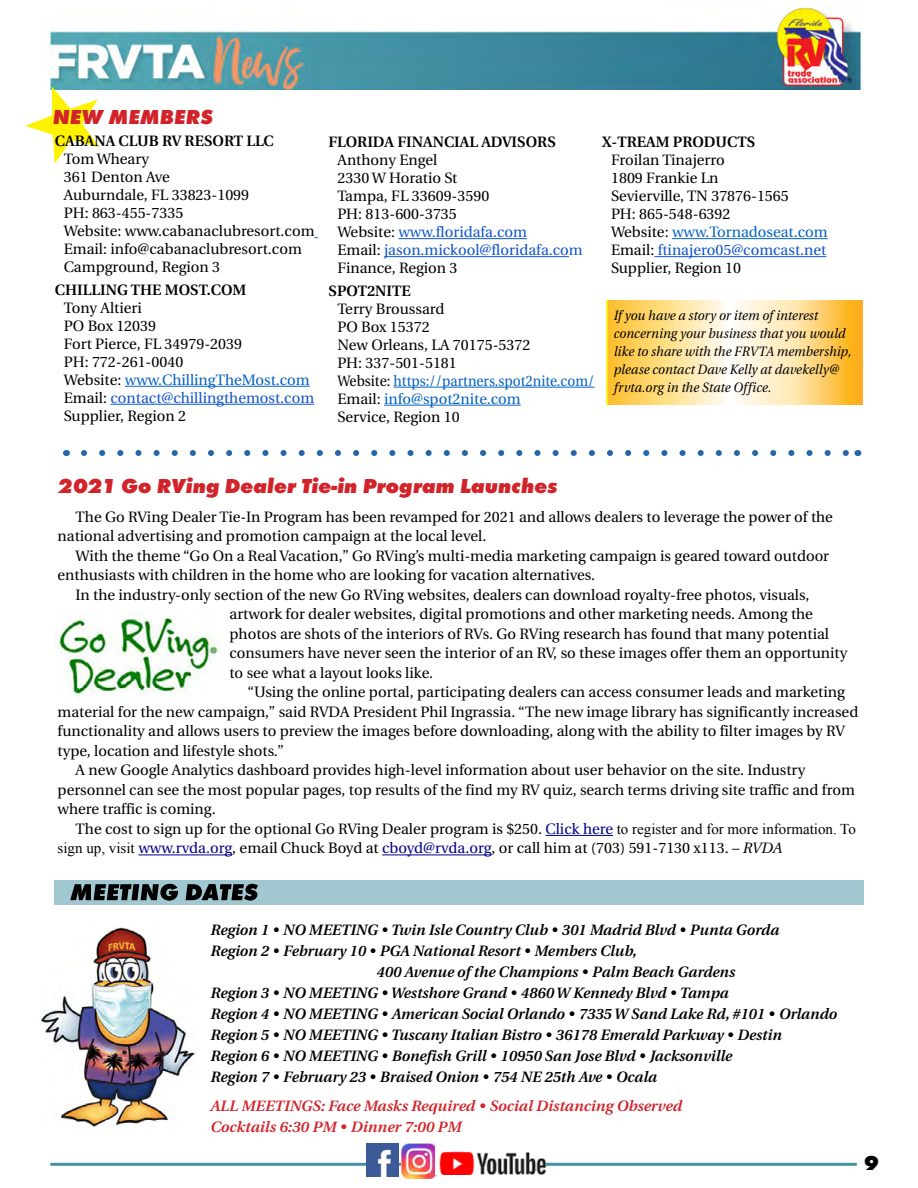
<style>
.page{position:relative;width:918px;height:1188px;background:#fff}
.page>*{position:absolute;margin:0;border:0;box-sizing:border-box;transform-origin:0 0}
.t1{font:italic 800 21px "Futura T";color:#d2232a}
.t2{font:800 21px "Futura T";color:#000}
.t3{font:15px/18px "Utopia";color:#000}
.t4{font:italic 600 15px "Utopia";color:#000}
.t5{font:600 15px "Utopia";color:#000}
.t6{font:italic 600 15px/21px "Utopia";color:#d2232a}
.t7{font:italic 13.5px/18px "Utopia";letter-spacing:.005em;color:#000;scale:.94 1}
.s1{color:#0563c1}
.s2{color:#15c}
.s3{color:#00008b}
.s4{font-family:"Times New Roman"}
.s5{font-style:italic}
</style>
<div class="page">
<hr style="left:50px;top:1163px;width:807px;height:3px;background:#4491a1">
<img style="left:49px;top:8px;width:814px;height:82px">
<svg style="left:25px;top:86px;width:74px;height:78px"></svg>
<img style="left:366px;top:1144px;width:33px;height:32px">
<hr style="left:125px;top:386px;width:185px;height:1px;background:#0563c1">
<hr style="left:111px;top:404px;width:203px;height:1px;background:#15c">
<svg style="left:84px;top:450px;width:764px;height:6px"></svg>
<hr style="left:398px;top:238px;width:129px;height:1px;background:#15c">
<hr style="left:384px;top:256px;width:185px;height:1px;background:#15c">
<hr style="left:394px;top:387px;width:201px;height:1px;background:#0563c1">
<hr style="left:384px;top:405px;width:137px;height:1px;background:#0563c1">
<hr style="left:672px;top:238px;width:156px;height:1px;background:#0563c1">
<hr style="left:654px;top:256px;width:172px;height:1px;background:#15c">
<svg style="left:607px;top:301px;width:255px;height:104px;background:#fede93"></svg>
<hr style="left:546px;top:835px;width:67px;height:1px;background:#00008b">
<hr style="left:138px;top:855px;width:94px;height:1px;background:#00008b">
<hr style="left:382px;top:855px;width:110px;height:1px;background:#00008b">
<div style="left:54px;top:880px;width:810px;height:24px;background:#a1c8d0"></div>
<svg style="left:70px;top:884px;width:188px;height:17px"></svg>
<img style="left:41px;top:927px;width:154px;height:201px">
<img style="left:402px;top:1143px;width:35px;height:35px">
<img style="left:436px;top:1147px;width:109px;height:27px">
<img style="left:56px;top:613px;width:163px;height:84px">
<h1 class="t1" style="left:52px;top:105px;width:162px">NEW MEMBERS</h1>
<p class="t5" style="left:55px;top:133px;width:220px">CABANA CLUB RV RESORT LLC</p>
<p class="t3" style="left:64px;top:150px;width:252px">Tom Wheary<br>361 Denton Ave<br>Auburndale, FL 33823-1099<br>PH: 863-455-7335<br>Website: www.cabanaclubresort.com<br>Email: info@cabanaclubresort.com<br>Campground, Region 3</p>
<p class="t5" style="left:55px;top:281px;width:193px">CHILLING THE MOST.COM</p>
<p class="t3" style="left:64px;top:299px;width:252px">Tony Altieri<br>PO Box 12039<br>Fort Pierce, FL 34979-2039<br>PH: 772-261-0040<br>Website: <span class="s1">www.ChillingTheMost.com<br></span>Email: <span class="s2">contact@chillingthemost.com<br></span>Supplier, Region 2</p>
<p class="t5" style="left:328px;top:134px;width:229px">FLORIDA FINANCIAL ADVISORS</p>
<p class="t3" style="left:338px;top:151px;width:247px">Anthony Engel<br>2330 W Horatio St<br>Tampa, FL 33609-3590<br>PH: 813-600-3735<br>Website: <span class="s2">www.floridafa.com<br></span>Email: <span class="s2">jason.mickool@floridafa.com<br></span>Finance, Region 3</p>
<p class="t5" style="left:328px;top:282px;width:84px">SPOT2NITE</p>
<p class="t3" style="left:338px;top:300px;width:259px">Terry Broussard<br>PO Box 15372<br>New Orleans, LA 70175-5372<br>PH: 337-501-5181<br>Website: <span class="s1">https://partners.spot2nite.com/<br></span>Email: <span class="s1">info@spot2nite.com<br></span>Service, Region 10</p>
<p class="t5" style="left:602px;top:134px;width:155px">X-TREAM PRODUCTS</p>
<p class="t3" style="left:611px;top:151px;width:218px">Froilan Tinajerro<br>1809 Frankie Ln<br>Sevierville, TN 37876-1565<br>PH: 865-548-6392<br>Website: <span class="s1">www.Tornadoseat.com<br></span>Email: <span class="s2">ftinajero05@comcast.net<br></span>Supplier, Region 10</p>
<p class="t7" style="left:614px;top:306px;width:254px">If you have a story or item of interest concerning your business that you would like to share with the FRVTA membership, please contact Dave Kelly at davekelly@ frvta.org in the State Office.</p>
<h1 class="t1" style="left:58px;top:474px;width:501px">2021 Go RVing Dealer Tie-in Program Launches</h1>
<p class="t3" style="left:58px;top:507px;width:777px;line-height:19.5px;text-indent:18px">The Go RVing Dealer Tie-In Program has been revamped for 2021 and allows dealers to leverage the power of the national advertising and promotion campaign at the local level.</p>
<p class="t3" style="left:58px;top:546px;width:773px;line-height:19.5px;text-indent:18px">With the theme “Go On a Real Vacation,” Go RVing’s multi-media marketing campaign is geared toward outdoor enthusiasts with children in the home who are looking for vacation alternatives.</p>
<p class="t3" style="left:230px;top:585px;width:619px;line-height:19.5px;text-indent:-154px">In the industry-only section of the new Go RVing websites, dealers can download royalty-free photos, visuals, artwork for dealer websites, digital promotions and other marketing needs. Among the photos are shots of the interiors of RVs. Go RVing research has found that many potential consumers have never seen the interior of an RV, so these images offer them an opportunity to see what a layout looks like.</p>
<p class="t3" style="left:248px;top:684px;width:599px">“Using the online portal, participating dealers can access consumer leads and marketing</p>
<p class="t3" style="left:58px;top:703px;width:802px">material for the new campaign,” said RVDA President Phil Ingrassia. “The new image library has significantly increased</p>
<p class="t3" style="left:58px;top:723px;width:789px">functionality and allows users to preview the images before downloading, along with the ability to filter images by RV</p>
<p class="t3" style="left:58px;top:742px;width:228px">type, location and lifestyle shots.”</p>
<p class="t3" style="left:76px;top:762px;width:731px">A new Google Analytics dashboard provides high-level information about user behavior on the site. Industry</p>
<p class="t3" style="left:58px;top:781px;width:799px">personnel can see the most popular pages, top results of the find my RV quiz, search terms driving site traffic and from</p>
<p class="t3" style="left:58px;top:801px;width:160px">where traffic is coming.</p>
<p class="t3" style="left:76px;top:820px;width:782px">The cost to sign up for the optional Go RVing Dealer program is $250. <span class="s3">Click here</span> <span class="s4">to register and for more information. To</span></p>
<p class="t3" style="left:58px;top:840px;width:726px"><span class="s4">sign up, visit</span> <span class="s3">www.rvda.org</span>, email Chuck Boyd at <span class="s3">cboyd@rvda.org</span>, or call him at (703) 591-7130 x113. – <span class="s5">RVDA</span></p>
<p class="t4" style="left:211px;top:921px;width:570px">Region 1 • NO MEETING • Twin Isle Country Club • 301 Madrid Blvd • Punta Gorda</p>
<p class="t4" style="left:211px;top:942px;width:428px">Region 2 • February 10 • PGA National Resort • Members Club,</p>
<p class="t4" style="left:377px;top:963px;width:360px">400 Avenue of the Champions • Palm Beach Gardens</p>
<p class="t4" style="left:211px;top:984px;width:520px">Region 3 • NO MEETING • Westshore Grand • 4860 W Kennedy Blvd • Tampa</p>
<p class="t4" style="left:211px;top:1005px;width:628px">Region 4 • NO MEETING • American Social Orlando • 7335 W Sand Lake Rd, #101 • Orlando</p>
<p class="t4" style="left:211px;top:1026px;width:573px">Region 5 • NO MEETING • Tuscany Italian Bistro • 36178 Emerald Parkway • Destin</p>
<p class="t4" style="left:211px;top:1047px;width:523px">Region 6 • NO MEETING • Bonefish Grill • 10950 San Jose Blvd • Jacksonville</p>
<p class="t4" style="left:211px;top:1068px;width:448px">Region 7 • February 23 • Braised Onion • 754 NE 25th Ave • Ocala</p>
<p class="t6" style="left:211px;top:1096px;width:473px">ALL MEETINGS: Face Masks Required • Social Distancing Observed<br>Cocktails 6:30 PM • Dinner 7:00 PM</p>
<h1 class="t2" style="left:864px;top:1151px;width:16px">9</h1>
</div>
